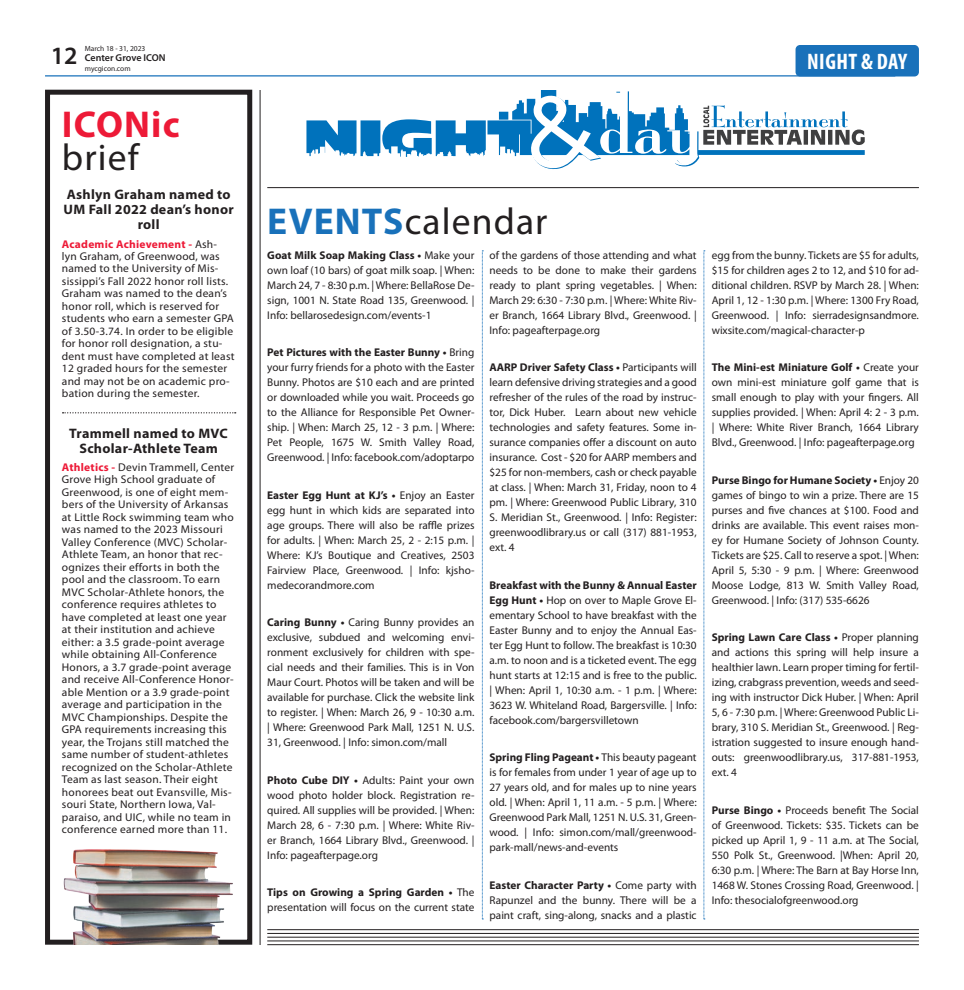
<style>
.page{position:relative;width:964px;height:990px;background:#fff}
.page>*{position:absolute;margin:0;border:0;box-sizing:border-box;transform-origin:0 0}
.t1{font:37.5px "Myriad Pro";letter-spacing:.03em;color:#231f20}
.t2{font:700 37.5px/33.8px "Myriad Pro";letter-spacing:.03em;color:#ed1a37}
.t3{font:600 25px "Myriad Pro";color:#231f20}
.Briefs_Copy{font:700 condensed 22.5px "Myriad Pro";letter-spacing:.02em;color:#fff}
.Headline_-_11pt{font:700 13.75px/15px "Myriad Pro";letter-spacing:.02em;color:#231f20;text-align:center}
.Briefs_Copy-2{font:11.25px/15px "Myriad Pro";color:#231f20;text-align:justify}
.Body_Copy{font:11.25px/12.5px "Myriad Pro";letter-spacing:.02em;color:#231f20}
.t4{font:600 10px "Myriad Pro";letter-spacing:-.005em;color:#231f20}
.t5{font:7.5px "Myriad Pro";color:#231f20}
.s1{font-weight:400;color:#231f20}
.s2{font-weight:700;color:#ed1a37}
.s3{font-weight:700;color:#1971ba}
.s4{font-weight:700}
</style>
<div class="page">
<hr style="left:45px;top:75px;width:849px;height:2px;background:#1971ba">
<div style="left:795px;top:45px;width:123px;height:32px;background:#1971ba;border-radius:4px"></div>
<div style="left:45px;top:90px;width:207px;height:855px;border:5px solid #231f20"></div>
<img style="left:62px;top:850px;width:174px;height:95px">
<hr style="left:267px;top:187px;width:651px;height:1px;background:#231f20">
<svg style="left:306px;top:90px;width:558px;height:79px"></svg>
<hr style="left:260px;top:90px;width:1px;height:855px;background:#231f20">
<hr style="left:267px;top:944px;width:651px;height:1px;background:#231f20">
<hr style="left:267px;top:941px;width:651px;height:1px;background:#231f20">
<hr style="left:267px;top:937px;width:651px;height:1px;background:#231f20">
<hr style="left:267px;top:933px;width:651px;height:1px;background:#231f20">
<hr style="left:267px;top:929px;width:651px;height:1px;background:#231f20">
<svg style="left:482px;top:251px;width:1px;height:669px"></svg>
<svg style="left:703px;top:251px;width:1px;height:669px"></svg>
<svg style="left:63px;top:412px;width:173px;height:1px"></svg>
<h2 class="t3" style="left:51px;top:39px;width:28px">12</h2>
<p class="t5" style="left:85px;top:43px;width:62px">March 18 - 31, 2023</p>
<p class="t4" style="left:85px;top:51px;width:82px">Center Grove ICON</p>
<p class="t5" style="left:85px;top:63px;width:47px">mycgicon.com</p>
<p class="t2" style="left:62px;top:106px;width:119px">ICONic <span class="s1">brief</span></p>
<p class="Headline_-_11pt" style="left:64px;top:187px;width:171px">Ashlyn Graham named to<br>UM Fall 2022 dean’s honor roll</p>
<p class="Body_Copy" style="left:62px;top:237px;width:174px"><span class="s2">Academic Achievement -</span> Ash&shy;lyn Graham, of Greenwood, was named to the University of Mis&shy;sissippi’s Fall 2022 honor roll lists.<br>Graham was named to the dean’s honor roll, which is reserved for students who earn a semester GPA of 3.50-3.74. In order to be eligible for honor roll designation, a stu&shy;dent must have completed at least<br>12 graded hours for the semester and may not be on academic pro&shy;bation during the semester.</p>
<p class="Headline_-_11pt" style="left:69px;top:425px;width:160px">Trammell named to MVC<br>Scholar-Athlete Team</p>
<p class="Body_Copy" style="left:62px;top:460px;width:174px"><span class="s2">Athletics -</span> Devin Trammell, Center<br>Grove High School graduate of<br>Greenwood, is one of eight mem&shy;bers of the University of Arkansas at Little Rock swimming team who was named to the 2023 Missouri<br>Valley Conference (MVC) Scholar-<br>Athlete Team, an honor that rec&shy;ognizes their efforts in both the pool and the classroom. To earn<br>MVC Scholar-Athlete honors, the conference requires athletes to have completed at least one year at their institution and achieve either: a 3.5 grade-point average while obtaining All-Conference<br>Honors, a 3.7 grade-point average and receive All-Conference Honor&shy;able Mention or a 3.9 grade-point average and participation in the<br>MVC Championships. Despite the<br>GPA requirements increasing this year, the Trojans still matched the same number of student-athletes recognized on the Scholar-Athlete<br>Team as last season. Their eight honorees beat out Evansville, Mis&shy;souri State, Northern Iowa, Val&shy;paraiso, and UIC, while no team in conference earned more than 11.</p>
<p class="Briefs_Copy" style="left:806px;top:48px;width:101px">NIGHT &amp; DAY</p>
<p class="t1" style="left:267px;top:198px;width:281px"><span class="s3">EVENTS</span>calendar</p>
<p class="Briefs_Copy-2" style="left:267px;top:248px;width:209px"><span class="s4">Goat Milk Soap Making Class •</span> Make your own loaf (10 bars) of goat milk soap. | When:<br>March 24, 7 - 8:30 p.m. | Where: BellaRose De&shy;sign, 1001 N. State Road 135, Greenwood. | Info: bellarosedesign.com/events-1</p>
<p class="Briefs_Copy-2" style="left:267px;top:345px;width:209px"><span class="s4">Pet Pictures with the Easter Bunny •</span> Bring your furry friends for a photo with the Easter Bunny. Photos are $10 each and are printed or downloaded while you wait. Proceeds go to the Alliance for Responsible Pet Owner&shy;ship. | When: March 25, 12 - 3 p.m. | Where:<br>Pet People, 1675 W. Smith Valley Road, Greenwood. | Info: facebook.com/adoptarpo</p>
<p class="Briefs_Copy-2" style="left:267px;top:487px;width:209px"><span class="s4">Easter Egg Hunt at KJ’s •</span> Enjoy an Easter egg hunt in which kids are separated into age groups. There will also be raffle prizes for adults. | When: March 25, 2 - 2:15 p.m. | Where: KJ’s Boutique and Creatives, 2503<br>Fairview Place, Greenwood. | Info: kjsho&shy;medecorandmore.com</p>
<p class="Briefs_Copy-2" style="left:267px;top:615px;width:209px"><span class="s4">Caring Bunny •</span> Caring Bunny provides an exclusive, subdued and welcoming envi&shy;ronment exclusively for children with spe&shy;cial needs and their families. This is in Von Maur Court. Photos will be taken and will be available for purchase. Click the website link to register. | When: March 26, 9 - 10:30 a.m. | Where: Greenwood Park Mall, 1251 N. U.S.<br>31, Greenwood. | Info: simon.com/mall</p>
<p class="Briefs_Copy-2" style="left:267px;top:772px;width:209px"><span class="s4">Photo Cube DIY •</span> Adults: Paint your own wood photo holder block. Registration re&shy;quired. All supplies will be provided. | When:<br>March 28, 6 - 7:30 p.m. | Where: White Riv&shy;er Branch, 1664 Library Blvd., Greenwood. | Info: pageafterpage.org</p>
<p class="Briefs_Copy-2" style="left:267px;top:885px;width:209px"><span class="s4">Tips on Growing a Spring Garden •</span> The presentation will focus on the current state</p>
<p class="Briefs_Copy-2" style="left:489px;top:247px;width:209px">of the gardens of those attending and what needs to be done to make their gardens ready to plant spring vegetables. | When:<br>March 29: 6:30 - 7:30 p.m. | Where: White Riv&shy;er Branch, 1664 Library Blvd., Greenwood. | Info: pageafterpage.org</p>
<p class="Briefs_Copy-2" style="left:489px;top:360px;width:209px"><span class="s4">AARP Driver Safety Class •</span> Participants will learn defensive driving strategies and a good refresher of the rules of the road by instruc&shy;tor, Dick Huber. Learn about new vehicle technologies and safety features. Some in&shy;surance companies offer a discount on auto insurance. Cost - $20 for AARP members and $25 for non-members, cash or check payable at class. | When: March 31, Friday, noon to 4 pm. | Where: Greenwood Public Library, 310<br>S. Meridian St., Greenwood. | Info: Register: greenwoodlibrary.us or call (317) 881-1953, ext. 4</p>
<p class="Briefs_Copy-2" style="left:489px;top:577px;width:209px"><span class="s4">Breakfast with the Bunny &amp; Annual Easter Egg Hunt •</span> Hop on over to Maple Grove El&shy;ementary School to have breakfast with the Easter Bunny and to enjoy the Annual Eas&shy;ter Egg Hunt to follow. The breakfast is 10:30 a.m. to noon and is a ticketed event. The egg hunt starts at 12:15 and is free to the public. | When: April 1, 10:30 a.m. - 1 p.m. | Where:<br>3623 W. Whiteland Road, Bargersville. | Info: facebook.com/bargersvilletown</p>
<p class="Briefs_Copy-2" style="left:489px;top:750px;width:209px"><span class="s4">Spring Fling Pageant •</span> This beauty pageant is for females from under 1 year of age up to 27 years old, and for males up to nine years old. | When: April 1, 11 a.m. - 5 p.m. | Where:<br>Greenwood Park Mall, 1251 N. U.S. 31, Green&shy;wood. | Info: simon.com/mall/greenwood&shy;park-mall/news-and-events</p>
<p class="Briefs_Copy-2" style="left:489px;top:877px;width:209px"><span class="s4">Easter Character Party •</span> Come party with Rapunzel and the bunny. There will be a paint craft, sing-along, snacks and a plastic</p>
<p class="Briefs_Copy-2" style="left:711px;top:247px;width:209px">egg from the bunny. Tickets are $5 for adults, $15 for children ages 2 to 12, and $10 for ad&shy;ditional children. RSVP by March 28. | When:<br>April 1, 12 - 1:30 p.m. | Where: 1300 Fry Road, Greenwood. | Info: sierradesignsandmore. wixsite.com/magical-character-p</p>
<p class="Briefs_Copy-2" style="left:711px;top:360px;width:209px"><span class="s4">The Mini-est Miniature Golf •</span> Create your own mini-est miniature golf game that is small enough to play with your fingers. All supplies provided. | When: April 4: 2 - 3 p.m. | Where: White River Branch, 1664 Library Blvd., Greenwood. | Info: pageafterpage.org</p>
<p class="Briefs_Copy-2" style="left:711px;top:472px;width:209px"><span class="s4">Purse Bingo for Humane Society •</span> Enjoy 20 games of bingo to win a prize. There are 15 purses and five chances at $100. Food and drinks are available. This event raises mon&shy;ey for Humane Society of Johnson County.<br>Tickets are $25. Call to reserve a spot. | When:<br>April 5, 5:30 - 9 p.m. | Where: Greenwood Moose Lodge, 813 W. Smith Valley Road, Greenwood. | Info: (317) 535-6626</p>
<p class="Briefs_Copy-2" style="left:711px;top:630px;width:209px"><span class="s4">Spring Lawn Care Class •</span> Proper planning and actions this spring will help insure a healthier lawn. Learn proper timing for fertil&shy;izing, crabgrass prevention, weeds and seed&shy;ing with instructor Dick Huber. | When: April 5, 6 - 7:30 p.m. | Where: Greenwood Public Li&shy;brary, 310 S. Meridian St., Greenwood. | Reg&shy;istration suggested to insure enough hand&shy;outs: greenwoodlibrary.us, 317-881-1953, ext. 4</p>
<p class="Briefs_Copy-2" style="left:711px;top:803px;width:209px"><span class="s4">Purse Bingo •</span> Proceeds benefit The Social of Greenwood. Tickets: $35. Tickets can be picked up April 1, 9 - 11 a.m. at The Social, 550 Polk St., Greenwood. |When: April 20, 6:30 p.m. | Where: The Barn at Bay Horse Inn, 1468 W. Stones Crossing Road, Greenwood. | Info: thesocialofgreenwood.org</p>
</div>
